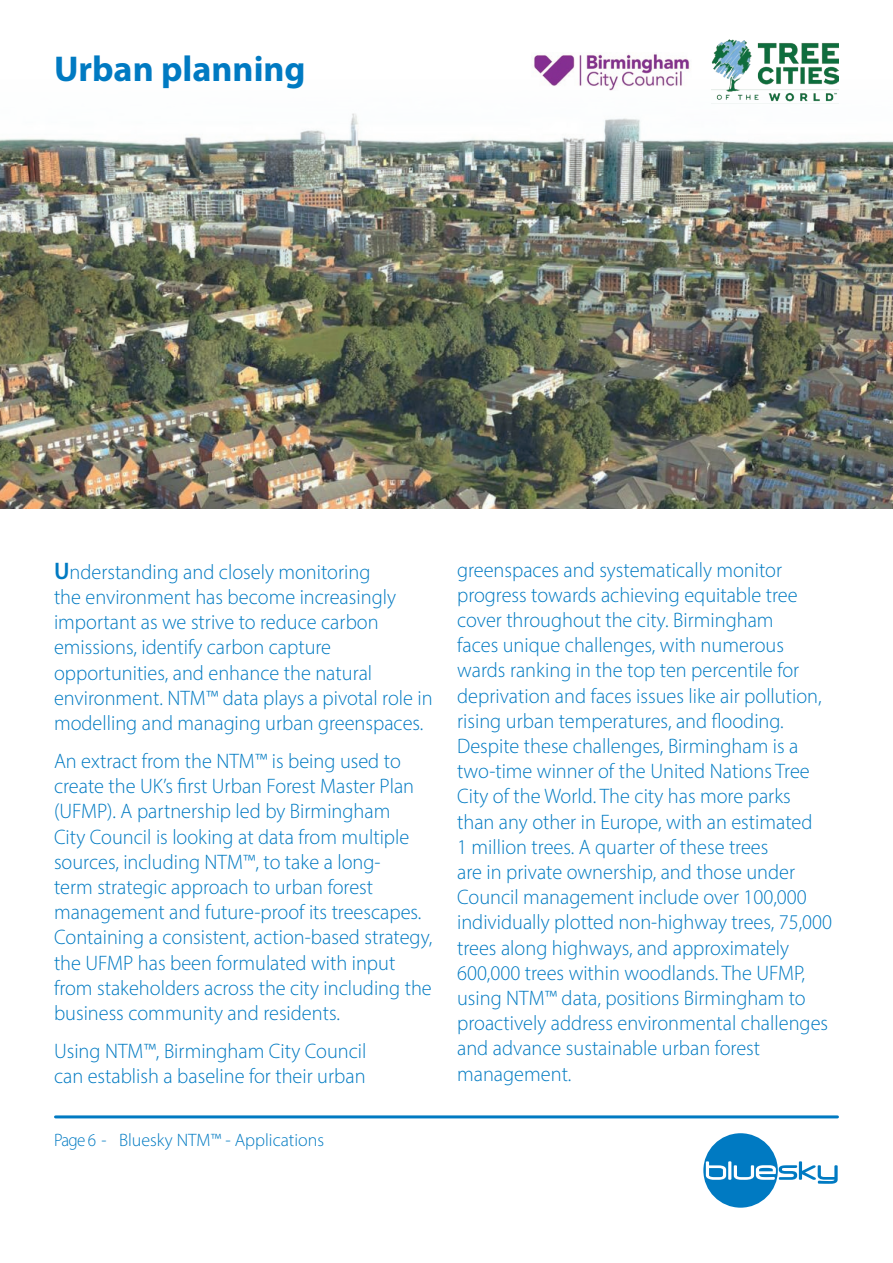
<style>
.page{position:relative;width:893px;height:1263px;background:#fff}
.page>*{position:absolute;margin:0;border:0;box-sizing:border-box;transform-origin:0 0}
.t1{font:700 36px "Myriad Pro";color:#007ac2}
.t2{font:300 21px/25.2px "Myriad Pro";color:#007ac2}
.t3{font:300 18px "Myriad Pro";color:#007ac2;scale:.95 1}
.s1{font-weight:600;font-size:24px}
</style>
<div class="page">
<hr style="left:56px;top:1115px;width:781px;height:3px;background:#007ac2">
<div style="left:703px;top:1133px;width:75px;height:75px;background:#007ac2;border-radius:50%"></div>
<svg style="left:706px;top:1161px;width:132px;height:23px"></svg>
<img style="left:0;top:113px;width:893px;height:396px">
<img style="left:711px;top:40px;width:128px;height:64px">
<img style="left:532px;top:54px;width:158px;height:37px">
<h1 class="t1" style="left:54px;top:45px;width:253px">Urban planning</h1>
<p class="t2" style="left:54px;top:559px;width:380px"><span class="s1">U</span>nderstanding and closely monitoring<br>the environment has become increasingly important as we strive to reduce carbon emissions, identify carbon capture opportunities, and enhance the natural environment. NTM™ data plays a pivotal role in modelling and managing urban greenspaces.</p>
<p class="t2" style="left:54px;top:748px;width:380px">An extract from the NTM™ is being used to create the UK’s first Urban Forest Master Plan (UFMP). A partnership led by Birmingham<br>City Council is looking at data from multiple sources, including NTM™, to take a long-<br>term strategic approach to urban forest management and future-proof its treescapes.<br>Containing a consistent, action-based strategy, the UFMP has been formulated with input from stakeholders across the city including the business community and residents.</p>
<p class="t2" style="left:54px;top:1038px;width:314px">Using NTM™, Birmingham City Council can establish a baseline for their urban</p>
<p class="t3" style="left:54px;top:1129px;width:286px">Page 6 - Bluesky NTM™ - Applications</p>
<p class="t2" style="left:457px;top:557px;width:376px">greenspaces and systematically monitor progress towards achieving equitable tree cover throughout the city. Birmingham<br>faces unique challenges, with numerous wards ranking in the top ten percentile for deprivation and faces issues like air pollution, rising urban temperatures, and flooding.<br>Despite these challenges, Birmingham is a two-time winner of the United Nations Tree City of the World. The city has more parks than any other in Europe, with an estimated<br>1 million trees. A quarter of these trees<br>are in private ownership, and those under Council management include over 100,000 individually plotted non-highway trees, 75,000 trees along highways, and approximately 600,000 trees within woodlands. The UFMP, using NTM™ data, positions Birmingham to proactively address environmental challenges and advance sustainable urban forest management.</p>
</div>
